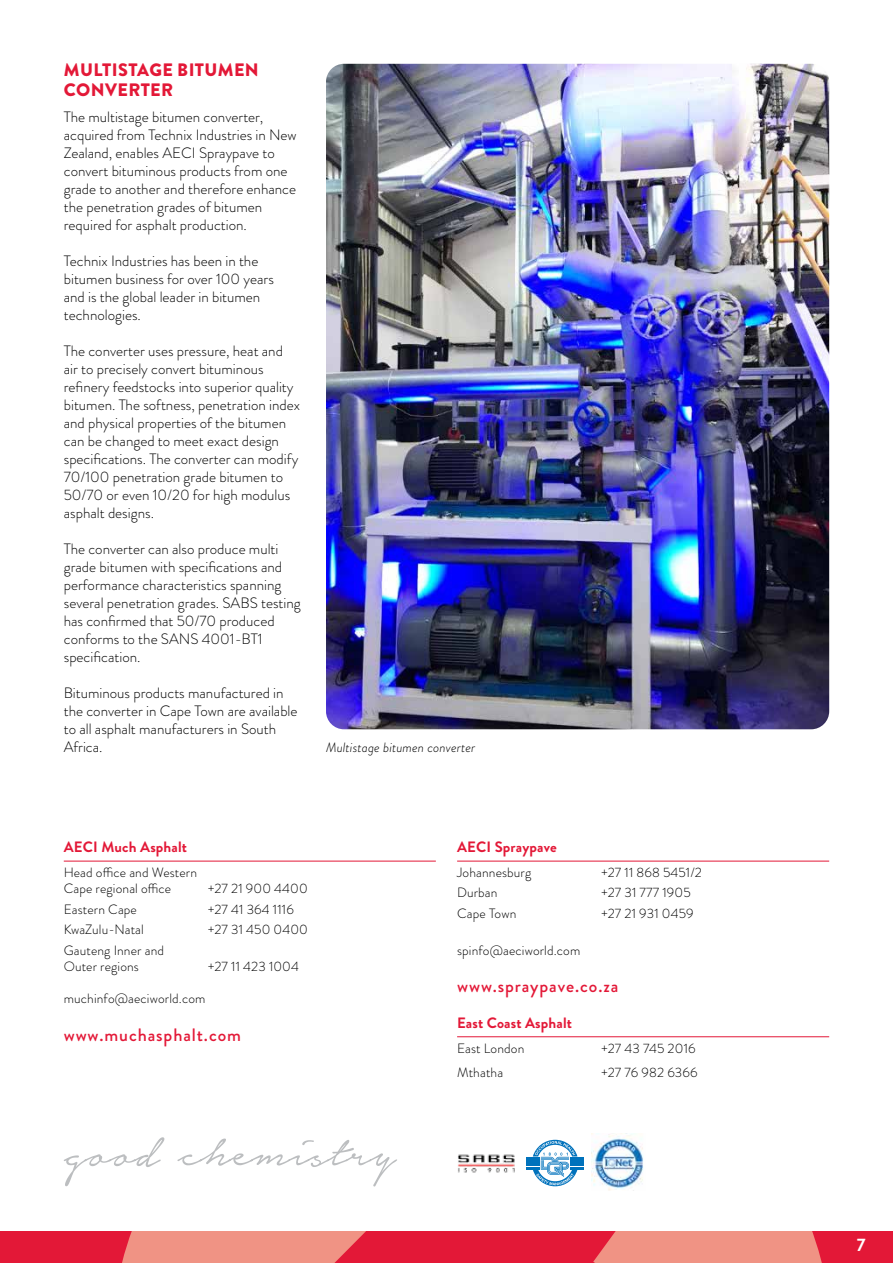
<style>
.page{position:relative;width:893px;height:1263px;background:#fff}
.page>*{position:absolute;margin:0;border:0;box-sizing:border-box;transform-origin:0 0}
.t1{font:500 18px "Brandon Grotesque";letter-spacing:.05em;color:#e31837}
.t2{font:900 18px/19.5px "Brandon Grotesque";letter-spacing:.02em;color:#e31837}
.t3{font:700 18px "Brandon Grotesque";color:#fff}
.t4{font:300 15px/18px "Brandon Grotesque";color:#000}
.t5{font:700 15px "Brandon Grotesque";letter-spacing:.01em;color:#e31837}
.t6{font:300 13.5px/16.2px "Brandon Grotesque";letter-spacing:.01em;color:#000}
.t7{font:italic 300 13.5px "Brandon Grotesque";letter-spacing:.01em;color:#000}
</style>
<div class="page">
<div style="left:0;top:1232px;width:893px;height:31px;background:#e31837"></div>
<svg style="left:122px;top:1232px;width:700px;height:31px"></svg>
<img style="left:326px;top:64px;width:503px;height:665px">
<img style="left:592px;top:1133px;width:52px;height:57px">
<img style="left:458px;top:1154px;width:56px;height:19px">
<svg style="left:526px;top:1140px;width:58px;height:46px"></svg>
<hr style="left:64px;top:861px;width:372px;height:1px;background:#e31837">
<hr style="left:457px;top:861px;width:372px;height:1px;background:#e31837">
<hr style="left:457px;top:1036px;width:372px;height:1px;background:#e31837">
<svg style="left:64px;top:1137px;width:333px;height:49px"></svg>
<p class="t2" style="left:64px;top:61px;width:196px">MULTISTAGE BITUMEN<br>CONVERTER</p>
<p class="t4" style="left:64px;top:108px;width:234px">The multistage bitumen converter, acquired from Technix Industries in New Zealand, enables AECI Spraypave to convert bituminous products from one grade to another and therefore enhance the penetration grades of bitumen required for asphalt production.</p>
<p class="t4" style="left:64px;top:252px;width:212px">Technix Industries has been in the bitumen business for over 100 years and is the global leader in bitumen technologies.</p>
<p class="t4" style="left:64px;top:342px;width:238px">The converter uses pressure, heat and air to precisely convert bituminous refinery feedstocks into superior quality bitumen. The softness, penetration index and physical properties of the bitumen can be changed to meet exact design specifications. The converter can modify 70/100 penetration grade bitumen to 50/70 or even 10/20 for high modulus asphalt designs.</p>
<p class="t4" style="left:64px;top:540px;width:239px">The converter can also produce multi grade bitumen with specifications and performance characteristics spanning several penetration grades. SABS testing has confirmed that 50/70 produced conforms to the SANS 4001-BT1 specification.</p>
<p class="t4" style="left:64px;top:684px;width:235px">Bituminous products manufactured in the converter in Cape Town are available to all asphalt manufacturers in South<br>Africa.</p>
<p class="t7" style="left:326px;top:739px;width:151px">Multistage bitumen converter</p>
<p class="t5" style="left:64px;top:836px;width:125px">AECI Much Asphalt</p>
<p class="t6" style="left:64px;top:864px;width:135px">Head office and Western<br>Cape regional office</p>
<p class="t6" style="left:208px;top:880px;width:101px">+27 21 900 4400</p>
<p class="t6" style="left:64px;top:901px;width:75px">Eastern Cape</p>
<p class="t6" style="left:208px;top:901px;width:88px">+27 41 364 1116</p>
<p class="t6" style="left:64px;top:921px;width:82px">KwaZulu-Natal</p>
<p class="t6" style="left:208px;top:921px;width:102px">+27 31 450 0400</p>
<p class="t6" style="left:64px;top:942px;width:102px">Gauteng Inner and<br>Outer regions</p>
<p class="t6" style="left:208px;top:958px;width:93px">+27 11 423 1004</p>
<p class="t6" style="left:64px;top:990px;width:143px">muchinfo@aeciworld.com</p>
<p class="t1" style="left:64px;top:1022px;width:179px">www.muchasphalt.com</p>
<p class="t5" style="left:457px;top:836px;width:101px">AECI Spraypave</p>
<p class="t6" style="left:457px;top:864px;width:76px">Johannesburg</p>
<p class="t6" style="left:601px;top:864px;width:102px">+27 11 868 5451/2</p>
<p class="t6" style="left:457px;top:885px;width:42px">Durban</p>
<p class="t6" style="left:601px;top:885px;width:91px">+27 31 777 1905</p>
<p class="t6" style="left:457px;top:905px;width:61px">Cape Town</p>
<p class="t6" style="left:601px;top:905px;width:94px">+27 21 931 0459</p>
<p class="t6" style="left:457px;top:942px;width:125px">spinfo@aeciworld.com</p>
<p class="t1" style="left:457px;top:974px;width:163px">www.spraypave.co.za</p>
<p class="t5" style="left:457px;top:1012px;width:116px">East Coast Asphalt</p>
<p class="t6" style="left:457px;top:1040px;width:69px">East London</p>
<p class="t6" style="left:601px;top:1040px;width:96px">+27 43 745 2016</p>
<p class="t6" style="left:457px;top:1064px;width:48px">Mthatha</p>
<p class="t6" style="left:601px;top:1064px;width:98px">+27 76 982 6366</p>
<p class="t3" style="left:857px;top:1232px;width:10px">7</p>
</div>
